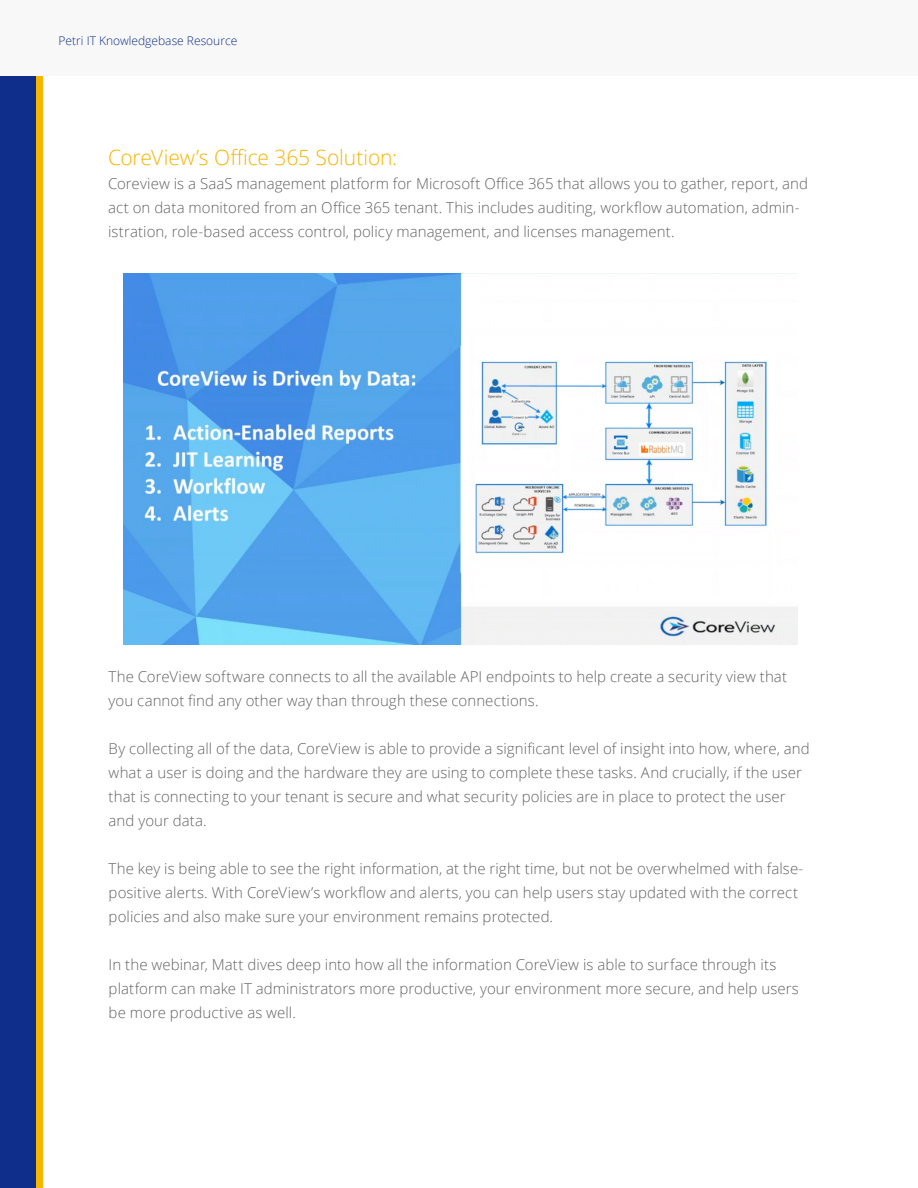
<style>
.page{position:relative;width:918px;height:1188px;background:#fff}
.page>*{position:absolute;margin:0;border:0;box-sizing:border-box;transform-origin:0 0}
.t1{font:300 21px "Open Sans";letter-spacing:-.005em;color:#f7b500}
.t2{font:300 15px/24px "Open Sans";letter-spacing:.005em;color:#626363}
.t3{font:300 15px/24px "Open Sans";letter-spacing:.005em;color:#626362}
.t4{font:300 12px "Open Sans";color:#0f2e8b}
</style>
<div class="page">
<div style="left:0;top:0;width:42px;height:1188px;background:#f7b500"></div>
<div style="left:0;top:0;width:36px;height:1188px;background:#0f2e8b"></div>
<div style="left:0;top:0;width:918px;height:76px;background:#f8f8f8"></div>
<img style="left:124px;top:273px;width:673px;height:372px">
<p class="t4" style="left:59px;top:32px;width:180px">Petri IT Knowledgebase Resource</p>
<p class="t1" style="left:108px;top:143px;width:291px">CoreView’s Office 365 Solution:</p>
<p class="t3" style="left:108px;top:171px;width:702px">Coreview is a SaaS management platform for Microsoft Office 365 that allows you to gather, report, and act on data monitored from an Office 365 tenant. This includes auditing, workflow automation, admin&shy;istration, role-based access control, policy management, and licenses management.</p>
<p class="t2" style="left:109px;top:665px;width:680px">The CoreView software connects to all the available API endpoints to help create a security view that you cannot find any other way than through these connections.</p>
<p class="t2" style="left:109px;top:737px;width:703px">By collecting all of the data, CoreView is able to provide a significant level of insight into how, where, and what a user is doing and the hardware they are using to complete these tasks. And crucially, if the user that is connecting to your tenant is secure and what security policies are in place to protect the user and your data.</p>
<p class="t2" style="left:109px;top:857px;width:696px">The key is being able to see the right information, at the right time, but not be overwhelmed with false&shy;positive alerts. With CoreView’s workflow and alerts, you can help users stay updated with the correct policies and also make sure your environment remains protected.</p>
<p class="t2" style="left:109px;top:953px;width:692px">In the webinar, Matt dives deep into how all the information CoreView is able to surface through its platform can make IT administrators more productive, your environment more secure, and help users be more productive as well.</p>
</div>
